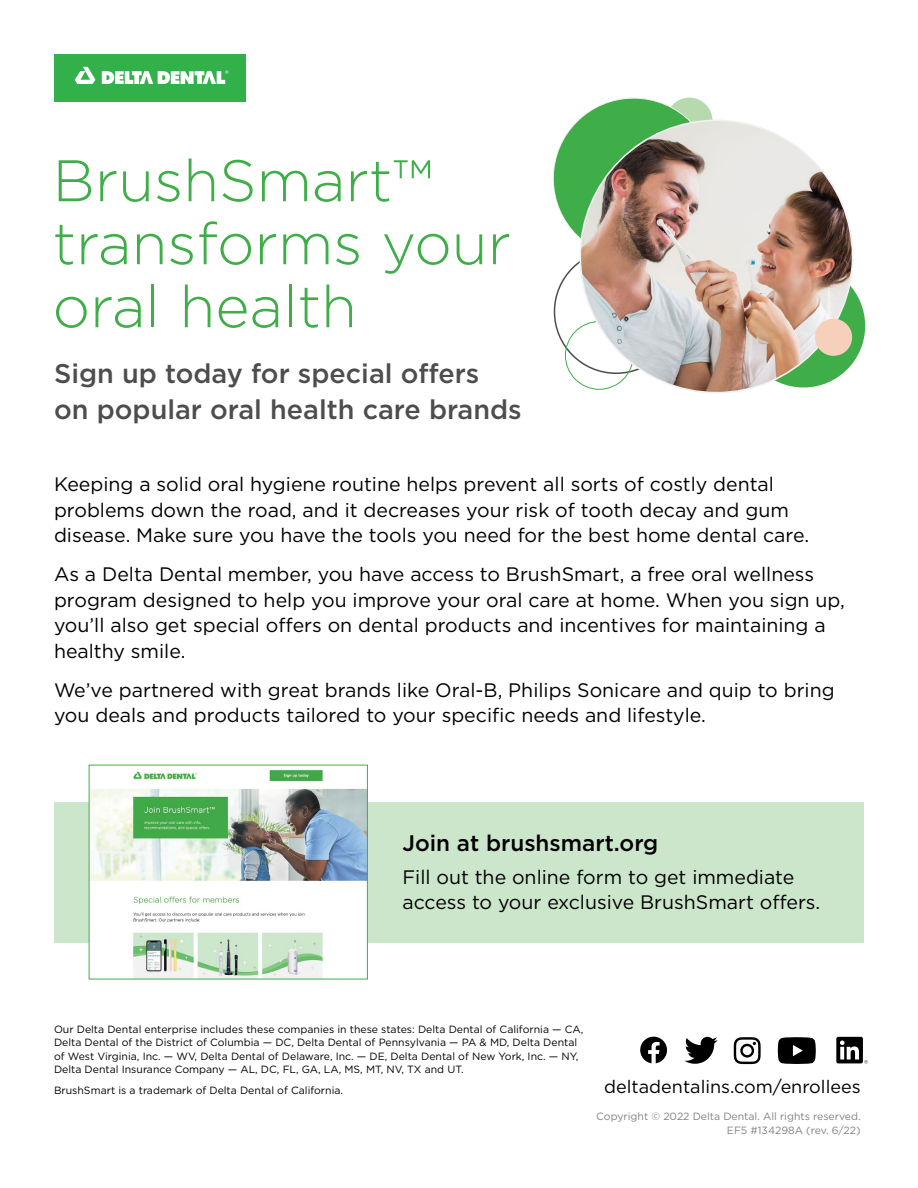
<style>
.page{position:relative;width:918px;height:1188px;background:#fff}
.page>*{position:absolute;margin:0;border:0;box-sizing:border-box;transform-origin:0 0}
.t1{font:300 58.5px/63px "Gotham";color:#3fae49}
.t2{font:500 27px/36px "Gotham";color:#4d4d4f}
.t3{font:500 22.5px "Gotham";color:#000}
.t4{font:19.5px/25.5px "Gotham";color:#000}
.t5{font:18px "Gotham";color:#000}
.t6{font:10.5px/13.5px "Gotham";color:#000}
.t7{font:10.5px/13.5px "Gotham";color:#808285;text-align:right}
</style>
<div class="page">
<div style="left:54px;top:54px;width:192px;height:47px;background:#32b04a"></div>
<svg style="left:75px;top:67px;width:20px;height:17px"></svg>
<svg style="left:102px;top:70px;width:126px;height:14px"></svg>
<div style="left:666px;top:98px;width:46px;height:46px;background:#b6d9ad;border-radius:50%"></div>
<div style="left:742px;top:264px;width:123px;height:124px;background:#3fae49;border-radius:50%"></div>
<div style="left:553px;top:98px;width:161px;height:161px;background:#3fae49;border-radius:50%"></div>
<img style="left:580px;top:120px;width:273px;height:273px;border-radius:136px">
<div style="left:815px;top:319px;width:37px;height:37px;background:#f6d0ba;border-radius:50%"></div>
<div style="left:54px;top:802px;width:810px;height:140px;background:#cbe6cb"></div>
<img style="left:91px;top:769px;width:275px;height:208px">
<svg style="left:640px;top:1037px;width:27px;height:26px"></svg>
<svg style="left:684px;top:1037px;width:34px;height:27px"></svg>
<svg style="left:734px;top:1037px;width:27px;height:27px"></svg>
<svg style="left:778px;top:1037px;width:38px;height:27px"></svg>
<svg style="left:836px;top:1037px;width:32px;height:27px"></svg>
<h1 class="t1" style="left:53px;top:147px;width:460px">BrushSmart™ transforms your oral health</h1>
<h2 class="t2" style="left:54px;top:355px;width:469px">Sign up today for special offers<br>on popular oral health care brands</h2>
<p class="t4" style="left:54px;top:471px;width:757px">Keeping a solid oral hygiene routine helps prevent all sorts of costly dental problems down the road, and it decreases your risk of tooth decay and gum disease. Make sure you have the tools you need for the best home dental care.</p>
<p class="t4" style="left:54px;top:561px;width:793px">As a Delta Dental member, you have access to BrushSmart, a free oral wellness program designed to help you improve your oral care at home. When you sign up, you’ll also get special offers on dental products and incentives for maintaining a healthy smile.</p>
<p class="t4" style="left:54px;top:677px;width:782px">We’ve partnered with great brands like Oral-B, Philips Sonicare and quip to bring you deals and products tailored to your specific needs and lifestyle.</p>
<p class="t3" style="left:402px;top:829px;width:258px">Join at brushsmart.org</p>
<p class="t4" style="left:402px;top:863px;width:419px">Fill out the online form to get immediate access to your exclusive BrushSmart offers.</p>
<p class="t6" style="left:54px;top:1022px;width:531px">Our Delta Dental enterprise includes these companies in these states: Delta Dental of California — CA, Delta Dental of the District of Columbia — DC, Delta Dental of Pennsylvania — PA &amp; MD, Delta Dental of West Virginia, Inc. — WV, Delta Dental of Delaware, Inc. — DE, Delta Dental of New York, Inc. — NY, Delta Dental Insurance Company — AL, DC, FL, GA, LA, MS, MT, NV, TX and UT.</p>
<p class="t6" style="left:54px;top:1083px;width:291px">BrushSmart is a trademark of Delta Dental of California.</p>
<p class="t5" style="left:604px;top:1075px;width:258px">deltadentalins.com/enrollees</p>
<p class="t5" style="left:755px;top:1070px;width:118px">om/enr ollees</p>
<p class="t7" style="left:596px;top:1109px;width:266px">Copyright © 2022 Delta Dental. All rights reserved.<br>EF5 #134298A (rev. 6/22)</p>
<p class="t5" style="left:615px;top:1070px;width:255px">deltadentalins.cccom/ enrol ees</p>
<p class="t5" style="left:752px;top:1070px;width:114px">om/enrol ees</p>
<p class="t5" style="left:608px;top:1070px;width:132px">deltadentalins.</p>
<p class="t5" style="left:612px;top:1070px;width:132px">deltadentalins.</p>
</div>
